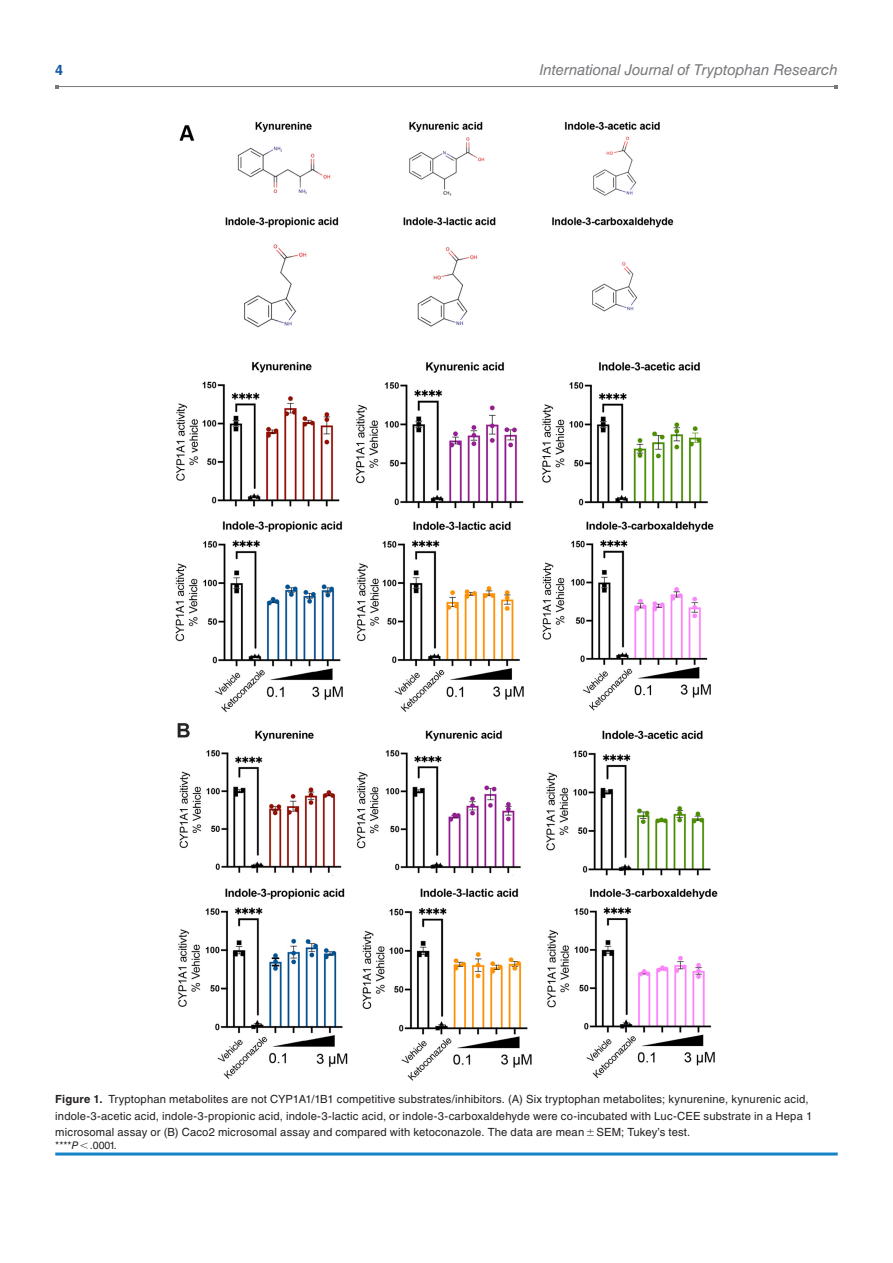
<style>
.page{position:relative;width:893px;height:1263px;background:#fff}
.page>*{position:absolute;margin:0;border:0;box-sizing:border-box;transform-origin:0 0}
.t1{font:italic 15px "Helvetica LT Std";letter-spacing:-.005em;color:#76787b}
.t2{font:700 14.25px "Helvetica LT Std";color:#1055a4}
.t3{font:11.25px/16.5px "Helvetica LT Std";letter-spacing:.015em;color:#231f20}
.t4{font:10.5px "Helvetica LT Std";color:#231f20}
.s1{font-weight:700}
.s2{font-style:italic}
</style>
<div class="page">
<hr style="left:57px;top:86px;width:779px;height:1px;background:#76787b">
<hr style="left:55px;top:1152px;width:783px;height:3px;background:#1582c5">
<img style="left:175px;top:121px;width:543px;height:960px">
<p class="t2" style="left:55px;top:61px;width:9px">4</p>
<h1 class="t1" style="left:540px;top:61px;width:300px">International Journal of Tryptophan Research</h1>
<p class="t3" style="left:55px;top:1091px;width:758px"><span class="s1">Figure 1.</span> Tryptophan metabolites are not CYP1A1/1B1 competitive substrates/inhibitors. (A) Six tryptophan metabolites; kynurenine, kynurenic acid, indole-3-acetic acid, indole-3-propionic acid, indole-3-lactic acid, or indole-3-carboxaldehyde were co-incubated with Luc-CEE substrate in a Hepa 1 microsomal assay or (B) Caco2 microsomal assay and compared with ketoconazole. The data are mean SEM; Tukey’s test.</p>
<p class="t4" style="left:55px;top:1139px;width:63px">****<span class="s2">P</span> .0001.</p>
</div>
